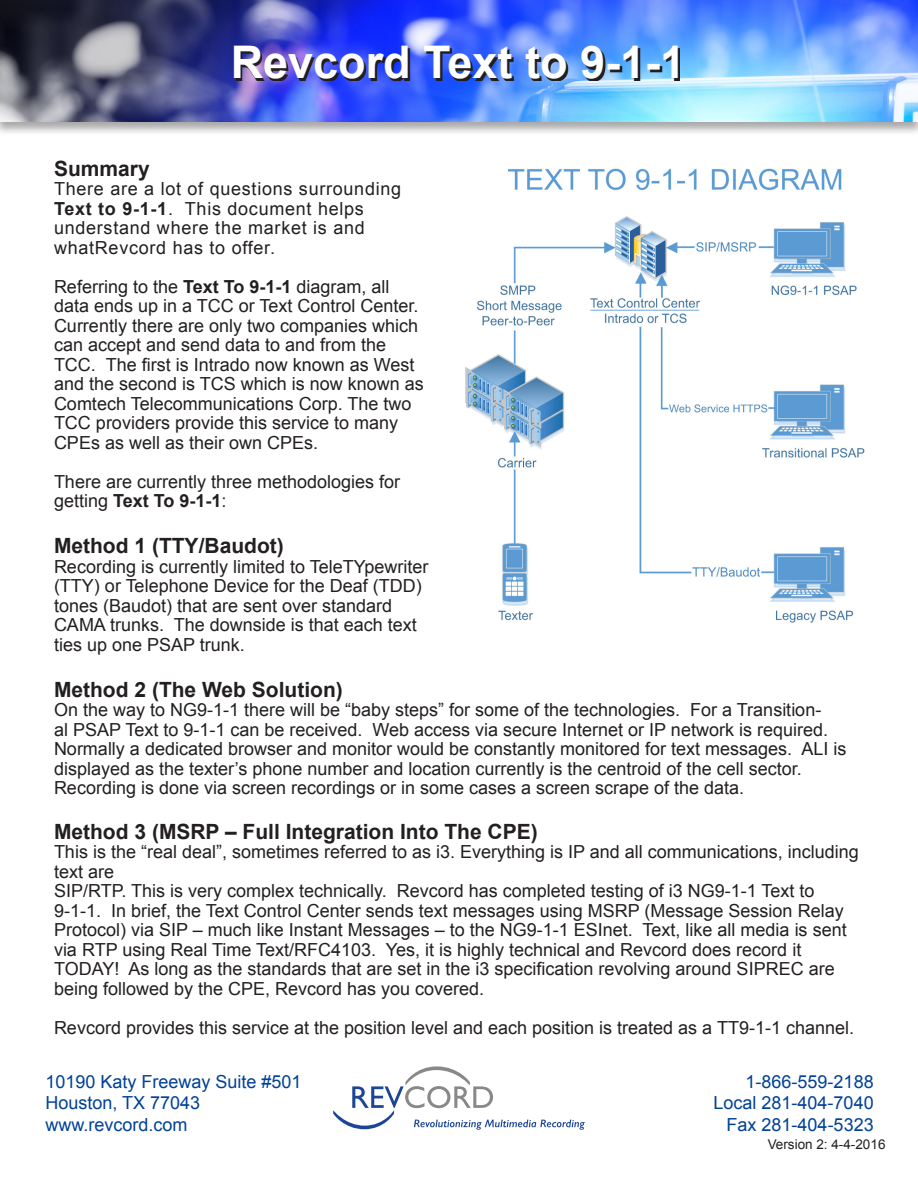
<style>
.page{position:relative;width:918px;height:1188px;background:#fff}
.page>*{position:absolute;margin:0;border:0;box-sizing:border-box;transform-origin:0 0}
.t1{font:700 45px "Arial";color:#fff}
.t2{font:700 21px "Arial";color:#231f20}
.t3{font:18px/19.5px "Arial";color:#231f20}
.t4{font:18px/19.5px "Arial";letter-spacing:.04em;color:#231f20}
.t5{font:18px/21.6px "Arial";color:#004197;text-align:right}
.t6{font:13.5px "Arial";color:#231f20}
.s1{font-weight:700}
</style>
<div class="page">
<div style="left:0;top:0;width:918px;height:136px;background:#231f20;opacity:.4"></div>
<img style="left:0;top:0;width:918px;height:122px">
<img style="left:236px;top:48px;width:444px;height:33px">
<svg style="left:333px;top:1066px;width:252px;height:64px"></svg>
<img style="left:465px;top:168px;width:400px;height:455px">
<h1 class="t1" style="left:231px;top:33px;width:456px">Revcord Text to 9-1-1</h1>
<p class="t2" style="left:54px;top:155px;width:97px">Summary</p>
<p class="t4" style="left:54px;top:179px;width:349px">There are a lot of questions surrounding <span class="s1">Text to 9-1-1</span>. This document helps understand where the market is and whatRevcord has to offer.</p>
<p class="t3" style="left:54px;top:277px;width:371px">Referring to the <span class="s1">Text To 9-1-1</span> diagram, all data ends up in a TCC or Text Control Center.<br>Currently there are only two companies which can accept and send data to and from the TCC. The first is Intrado now known as West and the second is TCS which is now known as Comtech Telecommunications Corp. The two TCC providers provide this service to many CPEs as well as their own CPEs.</p>
<p class="t3" style="left:54px;top:472px;width:348px">There are currently three methodologies for getting <span class="s1">Text To 9-1-1</span>:</p>
<p class="t2" style="left:54px;top:532px;width:231px">Method 1 (TTY/Baudot)</p>
<p class="t3" style="left:54px;top:557px;width:376px">Recording is currently limited to TeleTYpewriter (TTY) or Telephone Device for the Deaf (TDD) tones (Baudot) that are sent over standard CAMA trunks. The downside is that each text ties up one PSAP trunk.</p>
<p class="t2" style="left:54px;top:675px;width:290px">Method 2 (The Web Solution)</p>
<p class="t3" style="left:54px;top:700px;width:794px">On the way to NG9-1-1 there will be “baby steps” for some of the technologies. For a Transition-<br>al PSAP Text to 9-1-1 can be received. Web access via secure Internet or IP network is required.<br>Normally a dedicated browser and monitor would be constantly monitored for text messages. ALI is displayed as the texter’s phone number and location currently is the centroid of the cell sector.<br>Recording is done via screen recordings or in some cases a screen scrape of the data.</p>
<p class="t2" style="left:54px;top:818px;width:485px">Method 3 (MSRP – Full Integration Into The CPE)</p>
<p class="t3" style="left:54px;top:842px;width:806px">This is the “real deal”, sometimes referred to as i3. Everything is IP and all communications, including text are<br>SIP/RTP. This is very complex technically. Revcord has completed testing of i3 NG9-1-1 Text to 9-1-1. In brief, the Text Control Center sends text messages using MSRP (Message Session Relay Protocol) via SIP – much like Instant Messages – to the NG9-1-1 ESInet. Text, like all media is sent via RTP using Real Time Text/RFC4103. Yes, it is highly technical and Revcord does record it TODAY! As long as the standards that are set in the i3 specification revolving around SIPREC are being followed by the CPE, Revcord has you covered.</p>
<p class="t3" style="left:54px;top:1018px;width:802px">Revcord provides this service at the position level and each position is treated as a TT9-1-1 channel.</p>
<p class="t5" style="left:45px;top:1071px;width:258px;text-align:left">10190 Katy Freeway Suite #501<br>Houston, TX 77043 www.revcord.com</p>
<p class="t5" style="left:714px;top:1071px;width:162px">1-866-559-2188<br>Local 281-404-7040<br>Fax 281-404-5323</p>
<p class="t6" style="left:768px;top:1135px;width:119px">Version 2: 4-4-2016</p>
</div>
